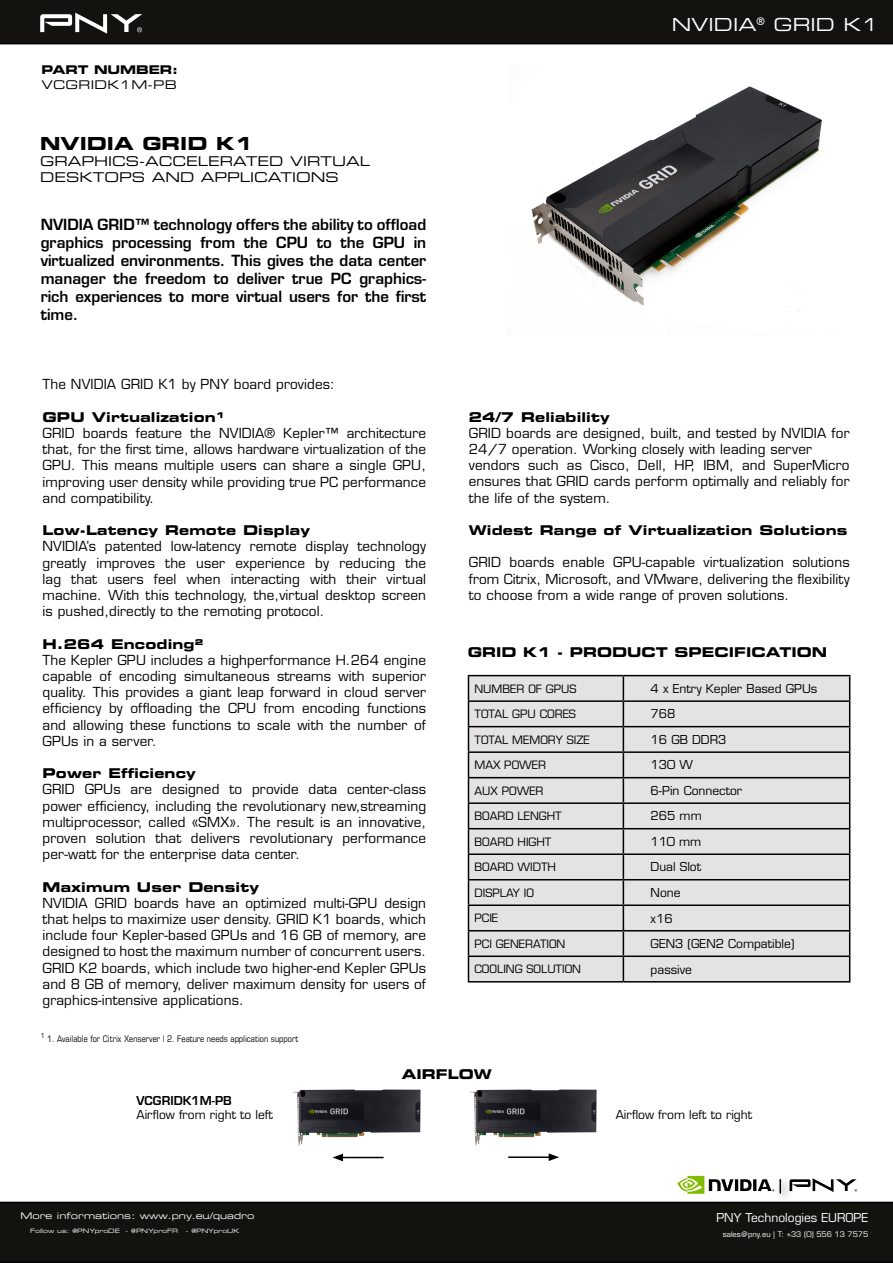
<style>
.page{position:relative;width:893px;height:1263px;background:#fff}
.page>*{position:absolute;margin:0;border:0;box-sizing:border-box;transform-origin:0 0}
.t1{font:18px "Eurostile LT Std Ex 2";color:#fdfdfd}
.t2{font:18px "Eurostile LT Std Bold Ex 2";color:#000}
.t3{font:600 15px/18px "Eurostile LT Std";color:#000;text-align:justify}
.t4{font:13.5px/16.2px "Eurostile LT Std";letter-spacing:.01em;color:#000;text-align:justify}
.t5{font:13.5px "Eurostile LT Std Bold Ex 2";letter-spacing:.01em;color:#000}
.t6{font:13.5px "Eurostile LT Std Ex 2";color:#000}
.Right_Column{font:12px "Eurostile LT Std";color:#000}
.t7{font:12px "Eurostile LT Std";color:#fff}
.t8{font:12px "Eurostile LT Std Ex 2";letter-spacing:.02em;color:#000}
.t9{font:600 12px "Eurostile LT Std";color:#000}
.t10{font:12px "Eurostile LT Std Bold Ex 2";letter-spacing:-.01em;color:#000}
.Body_Text{font:11.25px "Eurostile LT Std";color:#000}
.t11{font:condensed 9px "Eurostile LT Std";color:#000}
.t12{font:9px "Eurostile LT Std Ex 2";color:#fff}
.t13{font:7.5px "Eurostile LT Std";color:#fff}
.t14{font:6px "Eurostile LT Std Ex 2";color:#fff}
.s1{color:#fdfdfd}
</style>
<div class="page">
<div style="left:0;top:0;width:893px;height:44px;background:#14120e"></div>
<img style="left:508px;top:86px;width:314px;height:250px">
<div style="left:469px;top:676px;width:380px;height:305px;background:#e4e3e2"></div>
<hr style="left:468px;top:700px;width:155px;height:2px;background:#000">
<hr style="left:623px;top:700px;width:227px;height:2px;background:#000">
<hr style="left:468px;top:726px;width:155px;height:1px;background:#000">
<hr style="left:623px;top:726px;width:227px;height:1px;background:#000">
<hr style="left:468px;top:751px;width:155px;height:2px;background:#000">
<hr style="left:623px;top:751px;width:227px;height:2px;background:#000">
<hr style="left:468px;top:777px;width:155px;height:1px;background:#000">
<hr style="left:623px;top:777px;width:227px;height:1px;background:#000">
<hr style="left:468px;top:802px;width:155px;height:2px;background:#000">
<hr style="left:623px;top:802px;width:227px;height:2px;background:#000">
<hr style="left:468px;top:828px;width:155px;height:1px;background:#000">
<hr style="left:623px;top:828px;width:227px;height:1px;background:#000">
<hr style="left:468px;top:853px;width:155px;height:2px;background:#000">
<hr style="left:623px;top:853px;width:227px;height:2px;background:#000">
<hr style="left:468px;top:879px;width:155px;height:1px;background:#000">
<hr style="left:623px;top:879px;width:227px;height:1px;background:#000">
<hr style="left:468px;top:904px;width:155px;height:2px;background:#000">
<hr style="left:623px;top:904px;width:227px;height:2px;background:#000">
<hr style="left:468px;top:930px;width:155px;height:1px;background:#000">
<hr style="left:623px;top:930px;width:227px;height:1px;background:#000">
<hr style="left:468px;top:955px;width:155px;height:2px;background:#000">
<hr style="left:623px;top:955px;width:227px;height:2px;background:#000">
<hr style="left:468px;top:981px;width:155px;height:1px;background:#000">
<hr style="left:623px;top:981px;width:227px;height:1px;background:#000">
<svg style="left:468px;top:676px;width:1px;height:305px"></svg>
<svg style="left:623px;top:676px;width:1px;height:305px"></svg>
<svg style="left:849px;top:676px;width:1px;height:305px"></svg>
<hr style="left:468px;top:675px;width:155px;height:1px;background:#000">
<hr style="left:623px;top:675px;width:227px;height:1px;background:#000">
<div style="left:774px;top:1175px;width:18px;height:29px;background:#000;opacity:.75"></div>
<div style="left:770px;top:1170px;width:21px;height:32px;background:#fff;opacity:.75"></div>
<div style="left:0;top:1202px;width:893px;height:61px;background:#14120e"></div>
<svg style="left:789px;top:1178px;width:68px;height:14px"></svg>
<svg style="left:677px;top:1176px;width:104px;height:18px"></svg>
<img style="left:293px;top:1089px;width:128px;height:57px">
<img style="left:470px;top:1089px;width:127px;height:57px">
<hr style="left:341px;top:1157px;width:43px;height:1px;background:#000">
<svg style="left:333px;top:1154px;width:10px;height:7px"></svg>
<hr style="left:508px;top:1156px;width:43px;height:2px;background:#000">
<svg style="left:549px;top:1153px;width:10px;height:8px"></svg>
<p class="t10" style="left:41px;top:62px;width:138px">PART NUMBER:</p>
<p class="t8" style="left:41px;top:76px;width:137px">VCGRIDK1M-PB</p>
<p class="t2" style="left:40px;top:131px;width:214px">NVIDIA GRID K1</p>
<p class="t6" style="left:40px;top:152px;width:331px">GRAPHICS-ACCELERATED VIRTUAL</p>
<p class="t6" style="left:40px;top:168px;width:300px">DESKTOPS AND APPLICATIONS</p>
<p class="t3" style="left:41px;top:216px;width:387px">NVIDIA GRID™ technology offers the ability to offload graphics processing from the CPU to the GPU in virtualized environments. This gives the data center manager the freedom to deliver true PC graphics&shy;rich experiences to more virtual users for the first time.</p>
<p class="t4" style="left:43px;top:376px;width:294px">The NVIDIA GRID K1 by PNY board provides:</p>
<p class="t5" style="left:43px;top:407px;width:184px">GPU Virtualization¹</p>
<p class="t4" style="left:43px;top:425px;width:385px">GRID boards feature the NVIDIA® Kepler™ architecture that, for the first time, allows hardware virtualization of the GPU. This means multiple users can share a single GPU, improving user density while providing true PC performance</p>
<p class="t4" style="left:43px;top:490px;width:113px">and compatibility.</p>
<p class="t5" style="left:43px;top:521px;width:269px">Low-Latency Remote Display</p>
<p class="t4" style="left:43px;top:538px;width:385px">NVIDIA’s patented low-latency remote display technology greatly improves the user experience by reducing the lag that users feel when interacting with their virtual machine. With this technology, the,virtual desktop screen is pushed,directly to the remoting protocol.</p>
<p class="t5" style="left:43px;top:634px;width:162px">H.264 Encoding²</p>
<p class="t4" style="left:43px;top:652px;width:385px">The Kepler GPU includes a highperformance H.264 engine capable of encoding simultaneous streams with superior quality. This provides a giant leap forward in cloud server efficiency by offloading the CPU from encoding functions and allowing these functions to scale with the number of GPUs in a server.</p>
<p class="t5" style="left:43px;top:764px;width:155px">Power Efficiency</p>
<p class="t4" style="left:43px;top:781px;width:385px">GRID GPUs are designed to provide data center-class power efficiency, including the revolutionary new,streaming multiprocessor, called «SMX». The result is an innovative, proven solution that delivers revolutionary performance per-watt for the enterprise data center.</p>
<p class="t5" style="left:43px;top:877px;width:218px">Maximum User Density</p>
<p class="t4" style="left:43px;top:895px;width:385px">NVIDIA GRID boards have an optimized multi-GPU design that helps to maximize user density. GRID K1 boards, which include four Kepler-based GPUs and 16 GB of memory, are designed to host the maximum number of concurrent users.<br>GRID K2 boards, which include two higher-end Kepler GPUs and 8 GB of memory, deliver maximum density for users of graphics-intensive applications.</p>
<p class="t11" style="left:41px;top:1033px;width:259px"><sup>1</sup> 1. Available for Citrix Xenserver | 2. Feature needs application support</p>
<p class="t1" style="left:672px;top:13px;width:209px">NVIDIA<sup>®</sup> GRID K1</p>
<p class="t5" style="left:469px;top:407px;width:143px">24/7 Reliability</p>
<p class="t4" style="left:469px;top:425px;width:382px">GRID boards are designed, built, and tested by NVIDIA for<br>24/7 operation. Working closely with leading server</p>
<p class="t4" style="left:469px;top:457px;width:382px">vendors such as Cisco, Dell, HP, IBM, and SuperMicro ensures that GRID cards perform optimally and reliably for the life of the system.</p>
<p class="t5" style="left:469px;top:521px;width:380px">Widest Range of Virtualization Solutions</p>
<p class="t4" style="left:469px;top:554px;width:382px">GRID boards enable GPU-capable virtualization solutions from Citrix, Microsoft, and VMware, delivering the flexibility</p>
<p class="t4" style="left:469px;top:587px;width:322px">to choose from a wide range of proven solutions.</p>
<p class="t5" style="left:468px;top:643px;width:361px">GRID K1 - PRODUCT SPECIFICATION</p>
<p class="Body_Text" style="left:474px;top:682px;width:104px">NUMBER OF GPUS</p>
<p class="Right_Column" style="left:651px;top:681px;width:168px">4 x Entry Kepler Based GPUs</p>
<p class="Body_Text" style="left:474px;top:707px;width:103px">TOTAL GPU CORES</p>
<p class="Right_Column" style="left:651px;top:707px;width:26px">768</p>
<p class="Body_Text" style="left:474px;top:733px;width:117px">TOTAL MEMORY SIZE</p>
<p class="Right_Column" style="left:651px;top:732px;width:77px">16 GB DDR3</p>
<p class="Body_Text" style="left:474px;top:758px;width:73px">MAX POWER</p>
<p class="Right_Column" style="left:651px;top:758px;width:44px">130 W</p>
<p class="Body_Text" style="left:474px;top:784px;width:71px">AUX POWER</p>
<p class="Right_Column" style="left:651px;top:783px;width:93px">6-Pin Connector</p>
<p class="Body_Text" style="left:474px;top:809px;width:89px">BOARD LENGHT</p>
<p class="Right_Column" style="left:651px;top:809px;width:53px">265 mm</p>
<p class="Body_Text" style="left:474px;top:835px;width:78px">BOARD HIGHT</p>
<p class="Right_Column" style="left:651px;top:834px;width:52px">110 mm</p>
<p class="Body_Text" style="left:474px;top:860px;width:83px">BOARD WIDTH</p>
<p class="Right_Column" style="left:651px;top:860px;width:52px">Dual Slot</p>
<p class="Body_Text" style="left:474px;top:886px;width:61px">DISPLAY IO</p>
<p class="Right_Column" style="left:651px;top:885px;width:31px">None</p>
<p class="Body_Text" style="left:474px;top:911px;width:25px">PCIE</p>
<p class="Right_Column" style="left:651px;top:911px;width:24px">x16</p>
<p class="Body_Text" style="left:474px;top:937px;width:92px">PCI GENERATION</p>
<p class="Right_Column" style="left:651px;top:936px;width:146px">GEN3 (GEN2 Compatible)</p>
<p class="Body_Text" style="left:474px;top:962px;width:108px">COOLING SOLUTION</p>
<p class="Right_Column" style="left:651px;top:962px;width:43px">passive</p>
<p class="t5" style="left:402px;top:1064px;width:92px">AIRFLOW</p>
<p class="t9" style="left:136px;top:1093px;width:97px">VCGRIDK1M-PB</p>
<p class="Right_Column" style="left:136px;top:1108px;width:138px">Airflow from right to left</p>
<p class="Right_Column" style="left:616px;top:1108px;width:138px">Airflow from left to right</p>
<p class="t12" style="left:21px;top:1210px;width:235px">More informations: www.pny.eu/quadro</p>
<p class="t14" style="left:30px;top:1227px;width:91px">Follow us: @PNYproDE</p>
<p class="t14" style="left:126px;top:1227px;width:54px">- @PNYpro<span class="s1">FR</span></p>
<p class="t14" style="left:186px;top:1227px;width:55px">- @PNYproUK</p>
<p class="t7" style="left:716px;top:1210px;width:153px">PNY Technologies EUROPE</p>
<p class="t13" style="left:723px;top:1229px;width:147px">sales@pny.eu | T: +33 (0) 556 13 7575</p>
</div>
